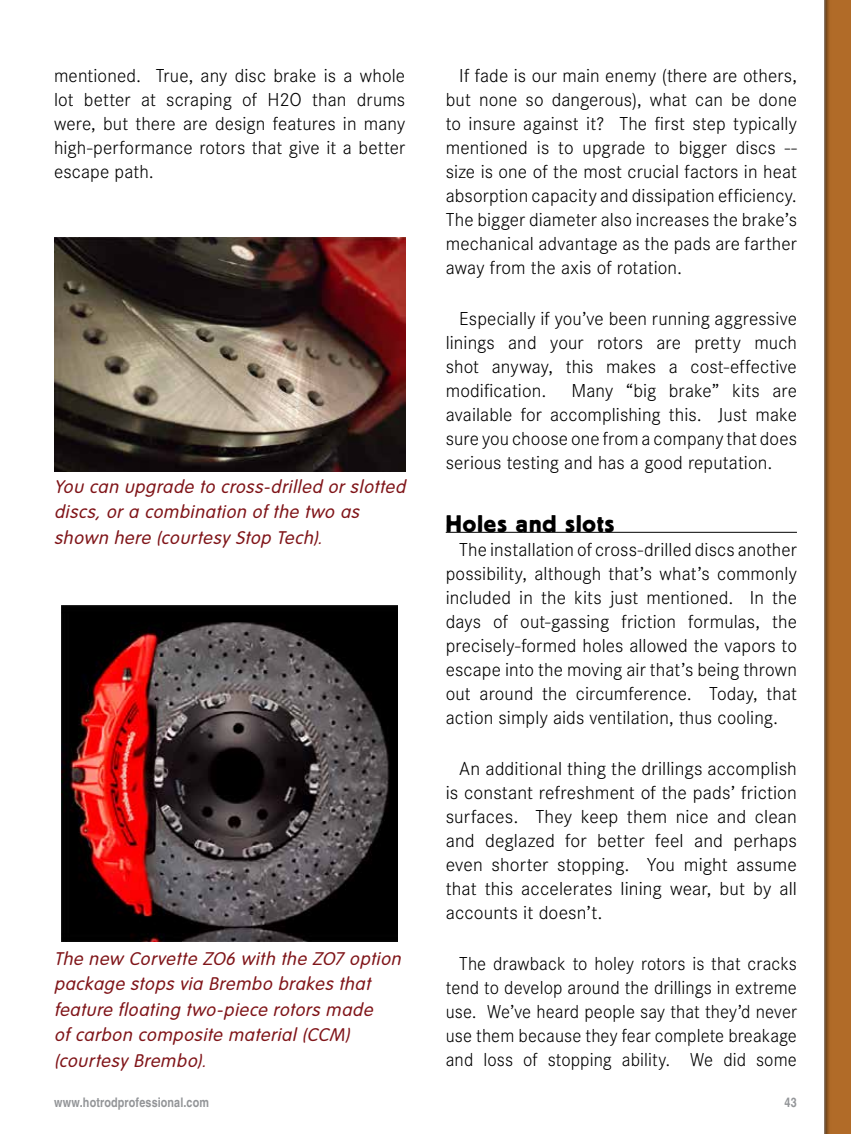
<style>
.page{position:relative;width:851px;height:1134px;background:#fff}
.page>*{position:absolute;margin:0;border:0;box-sizing:border-box;transform-origin:0 0}
.t1{font:24px "Block BE";letter-spacing:.045em;color:#000}
.t2{font:300 19.5px/24px "Corporate S";letter-spacing:.005em;color:#000;text-align:justify}
.t3{font:italic 18px/25.5px "Corporate Rounded";letter-spacing:.04em;color:#801519}
.t4{font:700 13.2px "Helvetica";letter-spacing:.01em;color:#939598;scale:.82 1}
</style>
<div class="page">
<svg style="left:824px;top:0;width:26px;height:1134px;fill:#b16b28"></svg>
<hr style="left:446px;top:532px;width:350px;height:1px;background:#000">
<img style="left:54px;top:238px;width:351px;height:233px">
<img style="left:62px;top:605px;width:335px;height:336px">
<p class="t2" style="left:54px;top:64px;width:353px">mentioned. True, any disc brake is a whole lot better at scraping of H2O than drums were, but there are design features in many high-performance rotors that give it a better escape path.</p>
<p class="t2" style="left:446px;top:64px;width:353px;text-indent:13px">If fade is our main enemy (there are others, but none so dangerous), what can be done to insure against it? The first step typically mentioned is to upgrade to bigger discs -- size is one of the most crucial factors in heat absorption capacity and dissipation efficiency.<br>The bigger diameter also increases the brake’s mechanical advantage as the pads are farther away from the axis of rotation.</p>
<p class="t2" style="left:446px;top:307px;width:353px;text-indent:13px">Especially if you’ve been running aggressive linings and your rotors are pretty much shot anyway, this makes a cost-effective modification.</p>
<p class="t2" style="left:446px;top:379px;width:353px;text-indent:126px">Many “big brake” kits are available for accomplishing this. Just make sure you choose one from a company that does serious testing and has a good reputation.</p>
<p class="t3" style="left:54px;top:474px;width:353px">You can upgrade to cross-drilled or slotted discs, or a combination of the two as shown here (courtesy Stop Tech).</p>
<p class="t3" style="left:54px;top:945px;width:348px">The new Corvette ZO6 with the ZO7 option package stops via Brembo brakes that feature floating two-piece rotors made<br>of carbon composite material (CCM) (courtesy Brembo).</p>
<p class="t1" style="left:446px;top:510px;width:170px">Holes and slots</p>
<p class="t2" style="left:446px;top:538px;width:353px;text-indent:13px">The installation of cross-drilled discs another possibility, although that’s what’s commonly included in the kits just mentioned. In the days of out-gassing friction formulas, the precisely-formed holes allowed the vapors to escape into the moving air that’s being thrown out around the circumference. Today, that action simply aids ventilation, thus cooling.</p>
<p class="t2" style="left:445px;top:757px;width:353px;text-indent:14px">An additional thing the drillings accomplish is constant refreshment of the pads’ friction surfaces. They keep them nice and clean and deglazed for better feel and perhaps even shorter stopping. You might assume that this accelerates lining wear, but by all accounts it doesn’t.</p>
<p class="t2" style="left:445px;top:952px;width:353px;text-indent:14px">The drawback to holey rotors is that cracks tend to develop around the drillings in extreme use. We’ve heard people say that they’d never use them because they fear complete breakage and loss of stopping ability. We did some</p>
<p class="t4" style="left:54px;top:1094px;width:190px">www.hotrodprofessional.com</p>
<p class="t4" style="left:784px;top:1094px;width:17px">43</p>
</div>
